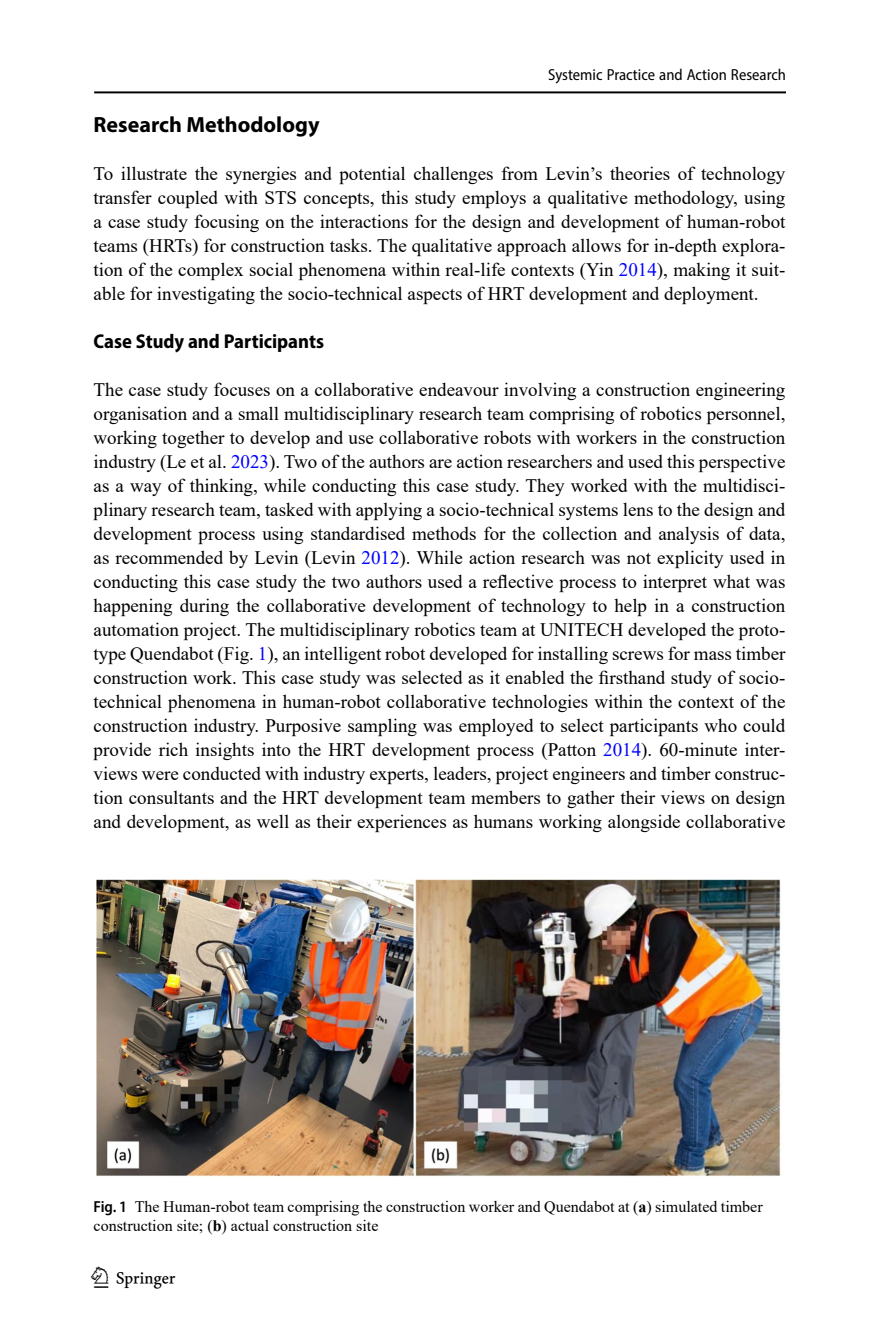
<style>
.page{position:relative;width:879px;height:1333px;background:#fff}
.page>*{position:absolute;margin:0;border:0;box-sizing:border-box;transform-origin:0 0}
.t1{font:30px "Springnew";color:#000}
.Head_1{font:700 22px "Myriad Pro";color:#000}
.Head_2{font:700 semi-condensed 20px "Myriad Pro";color:#000}
.Body_Text{font:19px/24px "Times New Roman";color:#000;text-align:justify}
.Figure_Caption{font:16px/18.4px "Times New Roman";color:#000}
.t2{font:semi-condensed 16px "Myriad Pro";color:#000}
.s1{color:#00f}
.s2{font-family:"Myriad Pro";font-weight:600;font-stretch:semi-condensed}
.s3{font-weight:700}
</style>
<div class="page">
<hr style="left:94px;top:91px;width:692px;height:2px;background:#000">
<img style="left:96px;top:879px;width:685px;height:297px">
<p class="t2" style="left:548px;top:65px;width:239px">Systemic Practice and Action Research</p>
<p class="Head_1" style="left:94px;top:110px;width:227px">Research Methodology</p>
<p class="Body_Text" style="left:94px;top:161px;width:693px">To illustrate the synergies and potential challenges from Levin’s theories of technology transfer coupled with STS concepts, this study employs a qualitative methodology, using a case study focusing on the interactions for the design and development of human-robot teams (HRTs) for construction tasks. The qualitative approach allows for in-depth explora&shy;tion of the complex social phenomena within real-life contexts (Yin <span class="s1">2014</span>), making it suit&shy;able for investigating the socio-technical aspects of HRT development and deployment.</p>
<p class="Head_2" style="left:94px;top:328px;width:232px">Case Study and Participants</p>
<p class="Body_Text" style="left:94px;top:377px;width:693px">The case study focuses on a collaborative endeavour involving a construction engineering organisation and a small multidisciplinary research team comprising of robotics personnel, working together to develop and use collaborative robots with workers in the construction industry (Le et al. <span class="s1">2023</span>). Two of the authors are action researchers and used this perspective as a way of thinking, while conducting this case study. They worked with the multidisci&shy;plinary research team, tasked with applying a socio-technical systems lens to the design and development process using standardised methods for the collection and analysis of data, as recommended by Levin (Levin <span class="s1">2012</span>). While action research was not explicity used in conducting this case study the two authors used a reflective process to interpret what was happening during the collaborative development of technology to help in a construction automation project. The multidisciplinary robotics team at UNITECH developed the proto&shy;type Quendabot (Fig. <span class="s1">1</span>), an intelligent robot developed for installing screws for mass timber construction work. This case study was selected as it enabled the firsthand study of socio&shy;technical phenomena in human-robot collaborative technologies within the context of the construction industry. Purposive sampling was employed to select participants who could provide rich insights into the HRT development process (Patton <span class="s1">2014</span>). 60-minute inter&shy;views were conducted with industry experts, leaders, project engineers and timber construc&shy;tion consultants and the HRT development team members to gather their views on design and development, as well as their experiences as humans working alongside collaborative</p>
<p class="Figure_Caption" style="left:94px;top:1197px;width:670px"><span class="s2">Fig. 1</span> The Human-robot team comprising the construction worker and Quendabot at (<span class="s3">a</span>) simulated timber construction site; (<span class="s3">b</span>) actual construction site</p>
<h1 class="t1" style="left:94px;top:1260px;width:83px">1 3</h1>
</div>
